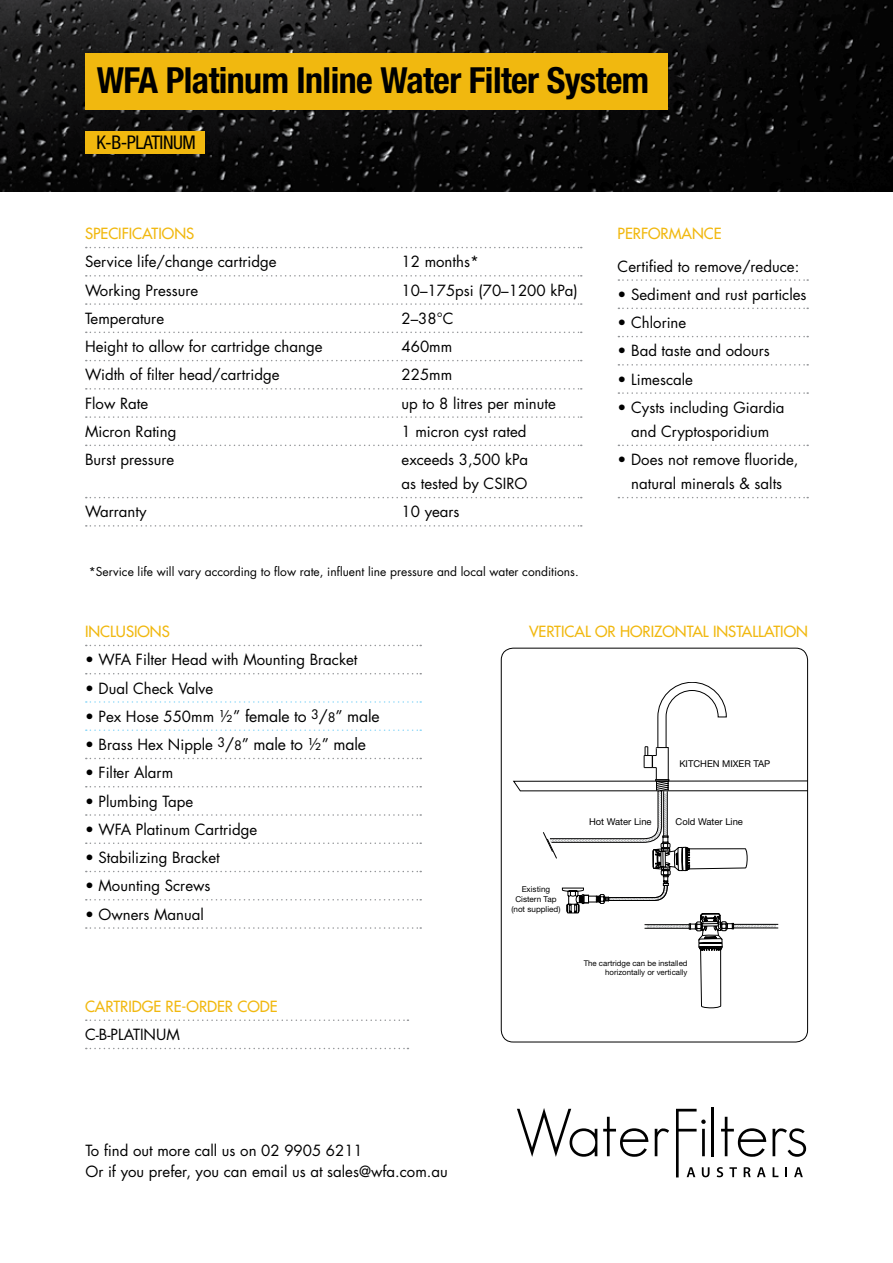
<style>
.page{position:relative;width:893px;height:1263px;background:#fff}
.page>*{position:absolute;margin:0;border:0;box-sizing:border-box;transform-origin:0 0}
.t1{font:700 condensed 36px "Helvetica Neue";letter-spacing:-.015em;color:#000}
.t2{font:condensed 18.9px "Helvetica Neue";letter-spacing:-.025em;color:#000}
.t3{font:15.75px "Futura";letter-spacing:-.01em;color:#000}
.t4{font:15px/24px "Futura";color:#000}
.t5{font:15px "Futura";color:#f1b80f}
.t6{font:12px "Futura";color:#000}
.t7{font:9.45px "Helvetica Neue";color:#000}
.t8{font:8.1px/9.8px "Helvetica Neue";color:#000;text-align:center}
.t9{font:7.8px/9.4px "Helvetica Neue";color:#000;text-align:right}
.s1{font-size:15px}
.s2{font-size:12.75px}
.s3{font-size:15.75px}
</style>
<div class="page">
<svg style="left:513px;top:682px;width:293px;height:326px"></svg>
<div style="left:501px;top:648px;width:307px;height:394px;border:1px solid #000;border-radius:12px"></div>
<svg style="left:86px;top:247px;width:496px;height:1px"></svg>
<svg style="left:86px;top:275px;width:496px;height:2px"></svg>
<svg style="left:86px;top:303px;width:496px;height:2px"></svg>
<svg style="left:86px;top:332px;width:496px;height:1px"></svg>
<svg style="left:86px;top:360px;width:496px;height:1px"></svg>
<svg style="left:86px;top:388px;width:496px;height:2px"></svg>
<svg style="left:86px;top:416px;width:496px;height:2px"></svg>
<svg style="left:86px;top:445px;width:496px;height:1px"></svg>
<svg style="left:86px;top:497px;width:496px;height:1px"></svg>
<svg style="left:86px;top:525px;width:496px;height:2px"></svg>
<svg style="left:618px;top:279px;width:190px;height:2px"></svg>
<svg style="left:618px;top:308px;width:190px;height:1px"></svg>
<svg style="left:618px;top:336px;width:190px;height:1px"></svg>
<svg style="left:618px;top:364px;width:190px;height:2px"></svg>
<svg style="left:618px;top:392px;width:190px;height:2px"></svg>
<svg style="left:618px;top:445px;width:190px;height:1px"></svg>
<svg style="left:618px;top:497px;width:190px;height:1px"></svg>
<svg style="left:86px;top:645px;width:335px;height:1px"></svg>
<svg style="left:86px;top:673px;width:335px;height:1px"></svg>
<svg style="left:86px;top:701px;width:335px;height:2px"></svg>
<svg style="left:86px;top:729px;width:335px;height:2px"></svg>
<svg style="left:86px;top:758px;width:335px;height:1px"></svg>
<svg style="left:86px;top:786px;width:335px;height:1px"></svg>
<svg style="left:86px;top:814px;width:335px;height:2px"></svg>
<svg style="left:86px;top:842px;width:335px;height:2px"></svg>
<svg style="left:86px;top:871px;width:335px;height:1px"></svg>
<svg style="left:86px;top:899px;width:335px;height:1px"></svg>
<svg style="left:86px;top:927px;width:335px;height:2px"></svg>
<svg style="left:517px;top:1108px;width:80px;height:49px"></svg>
<svg style="left:603px;top:1117px;width:45px;height:40px"></svg>
<svg style="left:655px;top:1128px;width:14px;height:28px"></svg>
<hr style="left:711px;top:1107px;width:3px;height:49px;background:#000">
<svg style="left:721px;top:1117px;width:45px;height:40px"></svg>
<svg style="left:772px;top:1128px;width:34px;height:29px"></svg>
<svg style="left:676px;top:1109px;width:33px;height:68px"></svg>
<svg style="left:717px;top:1167px;width:6px;height:10px"></svg>
<svg style="left:729px;top:1167px;width:8px;height:10px"></svg>
<svg style="left:744px;top:1167px;width:7px;height:10px"></svg>
<svg style="left:757px;top:1167px;width:9px;height:10px"></svg>
<svg style="left:773px;top:1167px;width:5px;height:10px"></svg>
<svg style="left:785px;top:1167px;width:2px;height:10px"></svg>
<svg style="left:794px;top:1167px;width:9px;height:10px"></svg>
<svg style="left:86px;top:1019px;width:322px;height:2px"></svg>
<svg style="left:86px;top:1048px;width:322px;height:1px"></svg>
<img style="left:0;top:0;width:893px;height:191px">
<div style="left:85px;top:53px;width:583px;height:57px;background:#f1b80f"></div>
<div style="left:85px;top:131px;width:120px;height:23px;background:#f1b80f"></div>
<h1 class="t1" style="left:97px;top:58px;width:554px">WFA Platinum Inline Water Filter System</h1>
<p class="t2" style="left:96px;top:132px;width:101px">K-B-PLATINUM</p>
<p class="t5" style="left:85px;top:224px;width:111px">SPECIFICATIONS</p>
<p class="t4" style="left:85px;top:250px;width:193px">Service life/change cartridge</p>
<p class="t4" style="left:402px;top:250px;width:79px">12 months*</p>
<p class="t4" style="left:85px;top:278px;width:115px">Working Pressure</p>
<p class="t4" style="left:402px;top:278px;width:178px">10–175psi (70–1200 kPa)</p>
<p class="t4" style="left:85px;top:307px;width:81px">Temperature</p>
<p class="t4" style="left:402px;top:307px;width:53px">2–38°C</p>
<p class="t4" style="left:85px;top:335px;width:239px">Height to allow for cartridge change</p>
<p class="t4" style="left:402px;top:335px;width:52px">460mm</p>
<p class="t4" style="left:85px;top:363px;width:196px">Width of filter head/cartridge</p>
<p class="t4" style="left:402px;top:363px;width:52px">225mm</p>
<p class="t4" style="left:85px;top:391px;width:65px">Flow Rate</p>
<p class="t4" style="left:402px;top:391px;width:156px">up to 8 litres per minute</p>
<p class="t4" style="left:85px;top:420px;width:93px">Micron Rating</p>
<p class="t4" style="left:402px;top:420px;width:126px">1 micron cyst rated</p>
<p class="t4" style="left:85px;top:448px;width:91px">Burst pressure</p>
<p class="t4" style="left:402px;top:448px;width:128px">exceeds 3,500 kPa as tested by CSIRO</p>
<p class="t4" style="left:85px;top:500px;width:63px">Warranty</p>
<p class="t4" style="left:402px;top:500px;width:60px">10 years</p>
<p class="t6" style="left:89px;top:564px;width:491px">*Service life will vary according to flow rate, influent line pressure and local water conditions.</p>
<p class="t5" style="left:618px;top:224px;width:105px">PERFORMANCE</p>
<p class="t4" style="left:618px;top:254px;width:183px">Certified to remove/reduce:</p>
<p class="t4" style="left:618px;top:283px;width:190px">• Sediment and rust particles</p>
<p class="t4" style="left:618px;top:311px;width:70px">• Chlorine</p>
<p class="t4" style="left:618px;top:339px;width:154px">• Bad taste and odours</p>
<p class="t4" style="left:618px;top:367px;width:77px">• Limescale</p>
<p class="t4" style="left:618px;top:396px;width:168px;text-align:center">• Cysts including Giardia and Cryptosporidium</p>
<p class="t4" style="left:618px;top:448px;width:182px;text-align:center">• Does not remove fluoride, natural minerals &amp; salts</p>
<p class="t5" style="left:85px;top:622px;width:86px">INCLUSIONS</p>
<p class="t4" style="left:85px;top:648px;width:274px">• WFA Filter Head with Mounting Bracket</p>
<p class="t4" style="left:85px;top:676px;width:130px">• Dual Check Valve</p>
<p class="t3" style="left:85px;top:706px;width:296px"><span class="s1">• Pex Hose 550mm</span> ½” female to <sup>3</sup>/<span class="s2">8</span>” male</p>
<p class="t4" style="left:85px;top:733px;width:283px">• Brass Hex Nipple <sup>3</sup><span class="s3">/</span><span class="s2">8</span><span class="s3">” male to ½” male</span></p>
<p class="t4" style="left:85px;top:761px;width:90px">• Filter Alarm</p>
<p class="t4" style="left:85px;top:789px;width:110px">• Plumbing Tape</p>
<p class="t4" style="left:85px;top:817px;width:174px">• WFA Platinum Cartridge</p>
<p class="t4" style="left:85px;top:846px;width:136px">• Stabilizing Bracket</p>
<p class="t4" style="left:85px;top:874px;width:127px">• Mounting Screws</p>
<p class="t4" style="left:85px;top:902px;width:120px">• Owners Manual</p>
<p class="t5" style="left:85px;top:997px;width:194px">CARTRIDGE RE-ORDER CODE</p>
<p class="t4" style="left:85px;top:1023px;width:96px">C-B-PLATINUM</p>
<p class="t4" style="left:85px;top:1140px;width:364px;line-height:21px">To find out more call us on 02 9905 6211<br>Or if you prefer, you can email us at sales@wfa.com.au</p>
<p class="t5" style="left:529px;top:622px;width:280px">VERTICAL OR HORIZONTAL INSTALLATION</p>
<p class="t7" style="left:679px;top:757px;width:92px">KITCHEN MIXER TAP</p>
<p class="t7" style="left:589px;top:816px;width:64px">Hot Water Line</p>
<p class="t7" style="left:676px;top:816px;width:69px">Cold Water Line</p>
<p class="t8" style="left:511px;top:884px;width:51px">Existing<br>Cistern Tap (not supplied)</p>
<p class="t9" style="left:584px;top:958px;width:105px">The cartridge can be installed horizontally or vertically</p>
</div>
